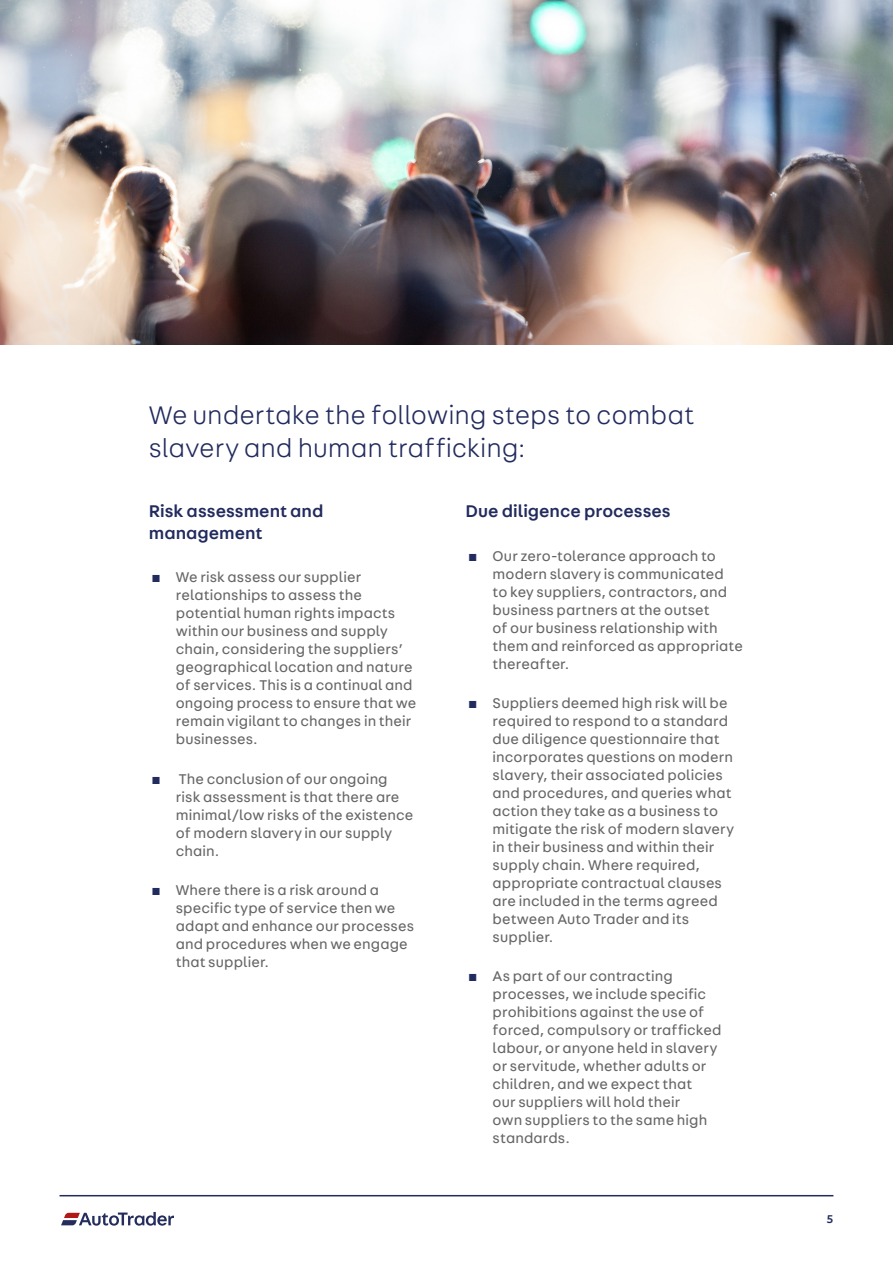
<style>
.page{position:relative;width:893px;height:1263px;background:#fff}
.page>*{position:absolute;margin:0;border:0;box-sizing:border-box;transform-origin:0 0}
.t1{font:300 27px/33px "AT Fabriga";letter-spacing:-.005em;color:#222b5e}
.t2{font:500 18px/21.6px "AT Fabriga";color:#222b5e}
.t3{font:15px/18px "AT Fabriga";letter-spacing:.005em;color:#666}
.t4{font:500 12px "AT Fabriga";color:#222b5e}
.s1{color:#222b5e}
</style>
<div class="page">
<hr style="left:60px;top:1195px;width:773px;height:1px;background:#222b5e">
<img style="left:0;top:0;width:893px;height:344px">
<svg style="left:61px;top:1212px;width:113px;height:14px"></svg>
<h1 class="t1" style="left:149px;top:398px;width:547px">We undertake the following steps to combat slavery and human trafficking:</h1>
<p class="t2" style="left:149px;top:499px;width:176px">Risk assessment and management</p>
<p class="t3" style="left:176px;top:568px;width:242px;text-indent:-27px"><span class="s1">▪</span> We risk assess our supplier relationships to assess the potential human rights impacts within our business and supply chain, considering the suppliers’ geographical location and nature of services. This is a continual and ongoing process to ensure that we remain vigilant to changes in their businesses.</p>
<p class="t3" style="left:176px;top:769px;width:239px;text-indent:-27px"><span class="s1">▪</span> The conclusion of our ongoing risk assessment is that there are minimal/low risks of the existence of modern slavery in our supply chain.</p>
<p class="t3" style="left:176px;top:880px;width:240px;text-indent:-27px"><span class="s1">▪</span> Where there is a risk around a specific type of service then we adapt and enhance our processes and procedures when we engage that supplier.</p>
<p class="t2" style="left:466px;top:499px;width:207px">Due diligence processes</p>
<p class="t3" style="left:493px;top:546px;width:252px;text-indent:-27px"><span class="s1">▪</span> Our zero-tolerance approach to modern slavery is communicated<br>to key suppliers, contractors, and business partners at the outset<br>of our business relationship with them and reinforced as appropriate thereafter.</p>
<p class="t3" style="left:493px;top:693px;width:243px;text-indent:-27px"><span class="s1">▪</span> Suppliers deemed high risk will be required to respond to a standard due diligence questionnaire that incorporates questions on modern slavery, their associated policies and procedures, and queries what action they take as a business to mitigate the risk of modern slavery in their business and within their supply chain. Where required, appropriate contractual clauses are included in the terms agreed between Auto Trader and its supplier.</p>
<p class="t3" style="left:493px;top:967px;width:230px;text-indent:-27px"><span class="s1">▪</span> As part of our contracting processes, we include specific prohibitions against the use of forced, compulsory or trafficked labour, or anyone held in slavery or servitude, whether adults or children, and we expect that<br>our suppliers will hold their<br>own suppliers to the same high standards.</p>
<p class="t4" style="left:827px;top:1211px;width:8px">5</p>
</div>
